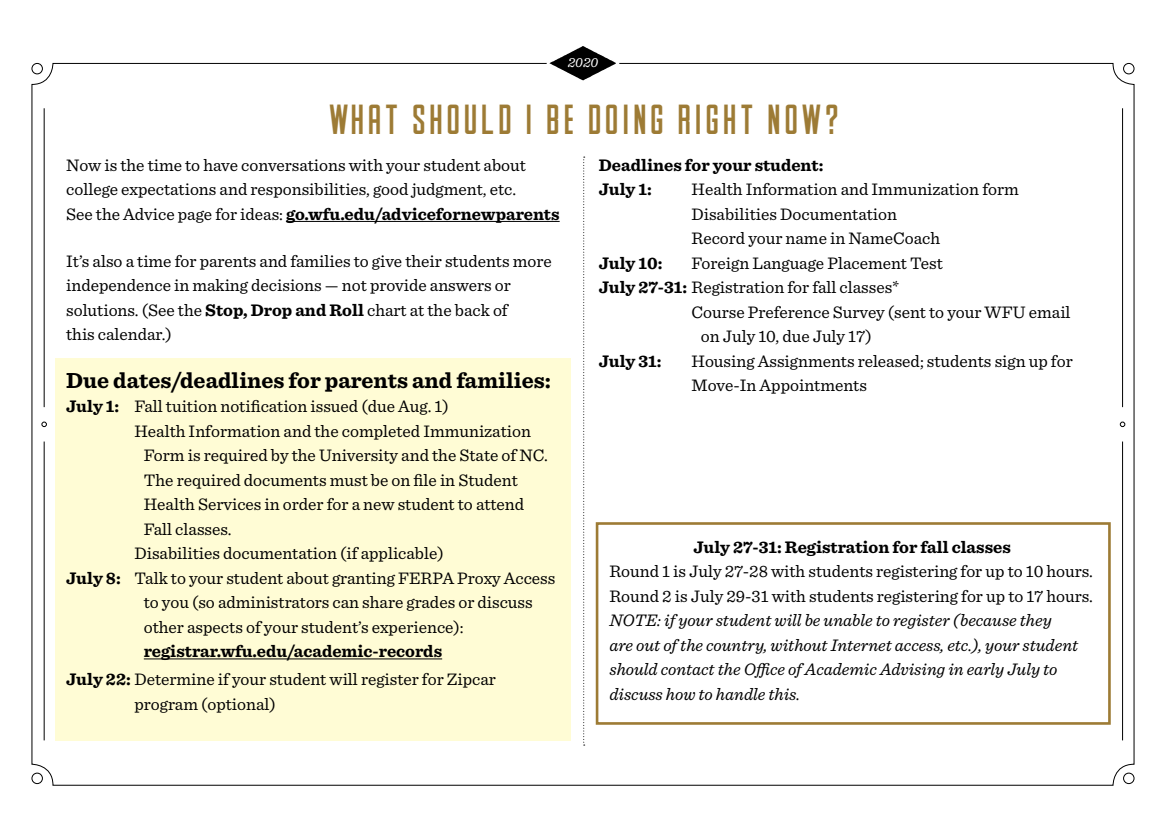
<style>
.page{position:relative;width:1166px;height:819px;background:#fff}
.page>*{position:absolute;margin:0;border:0;box-sizing:border-box;transform-origin:0 0}
.t1{font:42px "Parts And Labor Display";letter-spacing:-.04em;color:#9d7b35}
.t2{font:700 22.75px "Sentinel";color:#000}
.t3{font:17.5px/24.5px "Sentinel";color:#000}
.t4{font:italic 17.5px/24.5px "Sentinel";color:#000}
.t5{font:700 17.5px/24.5px "Sentinel";color:#000}
.t6{font:italic 14px "Sentinel";color:#fff}
.s1{font-weight:700}
</style>
<div class="page">
<div style="left:596px;top:522px;width:514px;height:203px;background:#fff;border:3px solid #9d7b35"></div>
<div style="left:55px;top:358px;width:515px;height:382px;background:#fffcd5"></div>
<hr style="left:286px;top:221px;width:273px;height:1px;background:#000">
<hr style="left:144px;top:658px;width:298px;height:1px;background:#000">
<svg style="left:583px;top:157px;width:2px;height:589px"></svg>
<div style="left:31px;top:63px;width:12px;height:11px;border:1px solid #000;border-radius:50%"></div>
<div style="left:1123px;top:63px;width:11px;height:11px;border:1px solid #000;border-radius:50%"></div>
<div style="left:1123px;top:773px;width:11px;height:11px;border:1px solid #000;border-radius:50%"></div>
<div style="left:31px;top:773px;width:12px;height:11px;border:1px solid #000;border-radius:50%"></div>
<svg style="left:545px;top:46px;width:75px;height:35px"></svg>
<hr style="left:44px;top:108px;width:1px;height:299px;background:#000">
<hr style="left:44px;top:442px;width:1px;height:298px;background:#000">
<svg style="left:41px;top:422px;width:6px;height:5px"></svg>
<hr style="left:1122px;top:108px;width:1px;height:299px;background:#000">
<hr style="left:1122px;top:442px;width:1px;height:298px;background:#000">
<svg style="left:1119px;top:422px;width:6px;height:5px"></svg>
<p class="t6" style="left:567px;top:52px;width:32px">2020</p>
<h1 class="t1" style="left:326px;top:101px;width:517px">WHAT SHOULD I BE DOING RIGHT NOW?</h1>
<p class="t3" style="left:66px;top:152px;width:495px">Now is the time to have conversations with your student about college expectations and responsibilities, good judgment, etc.<br>See the Advice page for ideas: <span class="s1">go.wfu.edu/advicefornewparents</span></p>
<p class="t3" style="left:66px;top:248px;width:487px">It’s also a time for parents and families to give their students more independence in making decisions — not provide answers or solutions. (See the <span class="s1">Stop, Drop and Roll</span> chart at the back of<br>this calendar.)</p>
<h2 class="t2" style="left:66px;top:362px;width:486px">Due dates/deadlines for parents and families:</h2>
<p class="t3" style="left:66px;top:393px;width:384px"><span class="s1">July 1:</span> Fall tuition notification issued (due Aug. 1)</p>
<p class="t3" style="left:134px;top:418px;width:398px">Health Information and the completed Immunization</p>
<p class="t3" style="left:144px;top:442px;width:406px">Form is required by the University and the State of NC.</p>
<p class="t3" style="left:144px;top:467px;width:375px">The required documents must be on file in Student</p>
<p class="t3" style="left:144px;top:491px;width:382px">Health Services in order for a new student to attend</p>
<p class="t3" style="left:144px;top:516px;width:89px">Fall classes.</p>
<p class="t3" style="left:134px;top:540px;width:311px">Disabilities documentation (if applicable)</p>
<p class="t3" style="left:66px;top:565px;width:491px"><span class="s1">July 8:</span> Talk to your student about granting FERPA Proxy Access</p>
<p class="t3" style="left:144px;top:589px;width:390px">to you (so administrators can share grades or discuss</p>
<p class="t3" style="left:144px;top:614px;width:321px">other aspects of your student’s experience):</p>
<p class="t3" style="left:66px;top:636px;width:431px;line-height:28px;text-indent:78px"><span class="s1">registrar.wfu.edu/academic-records<br>July 22:</span> Determine if your student will register for Zipcar</p>
<p class="t3" style="left:134px;top:691px;width:143px">program (optional)</p>
<p class="t5" style="left:598px;top:152px;width:226px">Deadlines for your student:<br>July 1:</p>
<p class="t3" style="left:691px;top:176px;width:329px">Health Information and Immunization form<br>Disabilities Documentation<br>Record your name in NameCoach</p>
<p class="t5" style="left:598px;top:250px;width:65px">July 10:</p>
<p class="t3" style="left:691px;top:250px;width:253px">Foreign Language Placement Test</p>
<p class="t3" style="left:598px;top:274px;width:302px"><span class="s1">July 27-31:</span> Registration for fall classes*</p>
<p class="t3" style="left:691px;top:299px;width:380px">Course Preference Survey (sent to your WFU email</p>
<p class="t3" style="left:701px;top:323px;width:172px">on July 10, due July 17)</p>
<p class="t5" style="left:598px;top:348px;width:64px">July 31:</p>
<p class="t3" style="left:691px;top:348px;width:383px">Housing Assignments released; students sign up for<br>Move-In Appointments</p>
<p class="t5" style="left:693px;top:534px;width:319px">July 27-31: Registration for fall classes</p>
<p class="t3" style="left:609px;top:558px;width:485px">Round 1 is July 27-28 with students registering for up to 10 hours.<br>Round 2 is July 29-31 with students registering for up to 17 hours.</p>
<p class="t4" style="left:609px;top:607px;width:470px">NOTE: if your student will be unable to register (because they are out of the country, without Internet access, etc.), your student should contact the Office of Academic Advising in early July to discuss how to handle this.</p>
</div>
